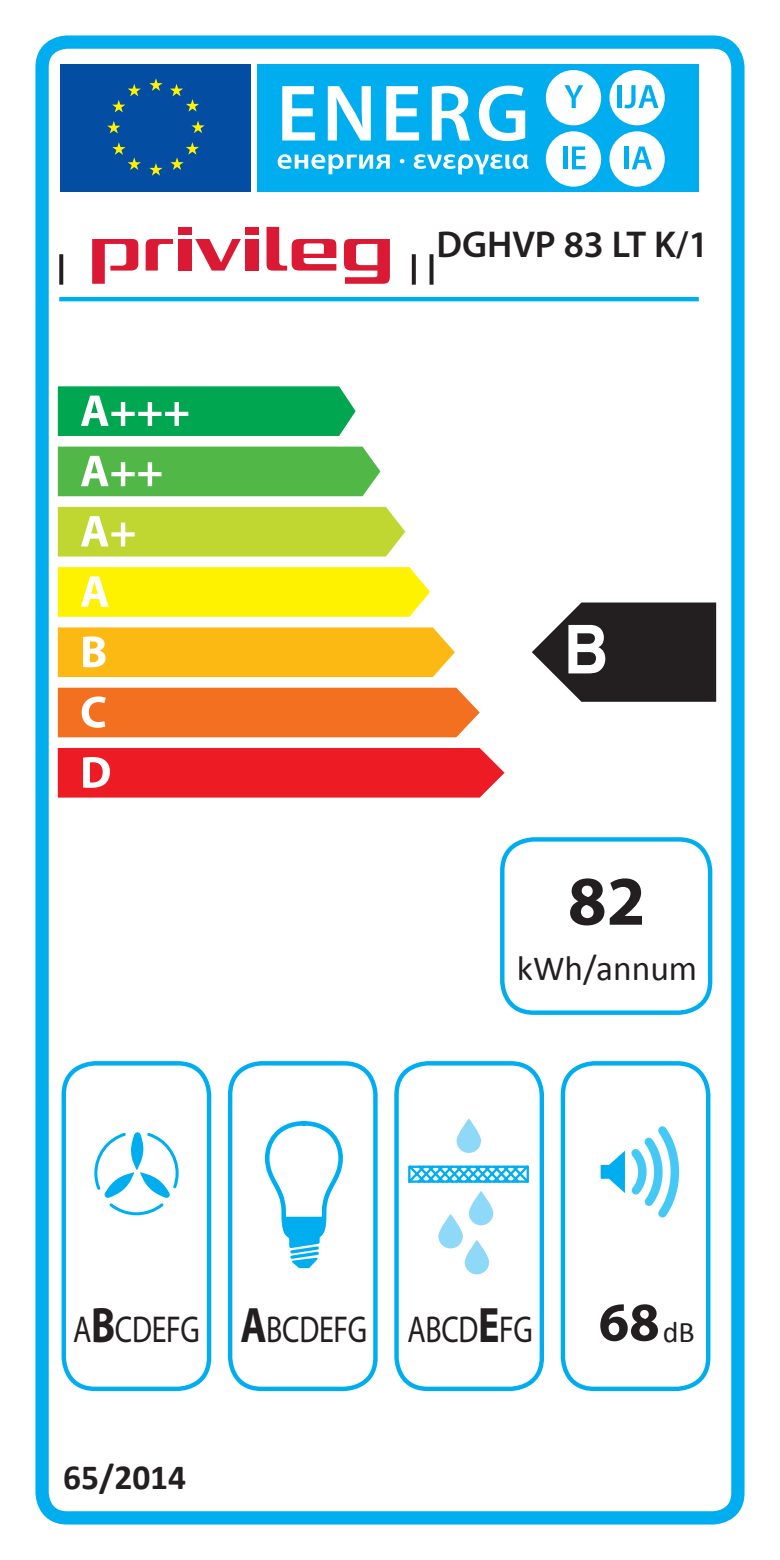
<style>
.page{position:relative;width:780px;height:1560px;background:#fff}
.page>*{position:absolute;margin:0;border:0;box-sizing:border-box;transform-origin:0 0}
.t1{font:700 70px "Myriad Pro";color:#231f20}
.t2{font:700 67.5px "Helvetica LT Std";color:#fff;scale:.92 1}
.t3{font:37.5px "Myriad Pro";letter-spacing:-.01em;color:#231f20;scale:.8 1}
.t4{font:600 37.5px "Myriad Pro";color:#231f20}
.t5{font:35.5px "Calibri";color:#231f20}
.t6{font:700 35.5px "Calibri";color:#231f20}
.t7{font:30px "Calibri";color:#231f20}
.t8{font:17.5px "Arial";color:#231f20}
.s1{font-weight:700;font-size:50px}
.s2{font-weight:700;font-size:55px}
</style>
<div class="page">
<div style="left:35px;top:35px;width:709px;height:1489px;border:13px solid #00aeef;border-radius:25px"></div>
<div style="left:60px;top:64px;width:191px;height:128px;background:#034ea2"></div>
<div style="left:257px;top:64px;width:441px;height:128px;background:#00aeef"></div>
<svg style="left:170px;top:84px;width:29px;height:28px"></svg>
<svg style="left:149px;top:78px;width:13px;height:13px"></svg>
<svg style="left:112px;top:84px;width:29px;height:28px"></svg>
<svg style="left:107px;top:121px;width:13px;height:12px"></svg>
<svg style="left:112px;top:142px;width:29px;height:28px"></svg>
<svg style="left:149px;top:163px;width:13px;height:13px"></svg>
<svg style="left:170px;top:142px;width:29px;height:28px"></svg>
<svg style="left:191px;top:121px;width:14px;height:12px"></svg>
<svg style="left:282px;top:86px;width:33px;height:54px"></svg>
<svg style="left:328px;top:86px;width:43px;height:54px"></svg>
<svg style="left:386px;top:86px;width:33px;height:54px"></svg>
<svg style="left:432px;top:86px;width:38px;height:54px"></svg>
<svg style="left:479px;top:86px;width:46px;height:55px"></svg>
<svg style="left:277px;top:154px;width:113px;height:20px"></svg>
<svg style="left:400px;top:159px;width:4px;height:4px"></svg>
<svg style="left:413px;top:154px;width:115px;height:20px"></svg>
<div style="left:546px;top:70px;width:55px;height:55px;background:#fff;border-radius:50%"></div>
<svg style="left:564px;top:85px;width:19px;height:23px"></svg>
<div style="left:609px;top:70px;width:55px;height:55px;background:#fff;border-radius:50%"></div>
<div style="left:546px;top:131px;width:55px;height:56px;background:#fff;border-radius:50%"></div>
<hr style="left:563px;top:146px;width:4px;height:23px;background:#00aeef">
<svg style="left:572px;top:146px;width:13px;height:23px"></svg>
<div style="left:609px;top:131px;width:55px;height:56px;background:#fff;border-radius:50%"></div>
<hr style="left:618px;top:85px;width:4px;height:23px;background:#00aeef">
<svg style="left:624px;top:85px;width:34px;height:23px"></svg>
<hr style="left:624px;top:146px;width:4px;height:23px;background:#00aeef">
<svg style="left:632px;top:146px;width:19px;height:23px"></svg>
<hr style="left:59px;top:297px;width:639px;height:4px;background:#00aeef">
<svg style="left:59px;top:254px;width:4px;height:31px"></svg>
<svg style="left:412px;top:254px;width:4px;height:31px"></svg>
<svg style="left:429px;top:254px;width:4px;height:31px"></svg>
<div style="left:62px;top:1060px;width:149px;height:330px;border:4px solid #00aeef;border-radius:31px"></div>
<div style="left:500px;top:837px;width:212px;height:177px;border:4px solid #00aeef;border-radius:31px"></div>
<div style="left:228px;top:1060px;width:149px;height:330px;border:4px solid #00aeef;border-radius:31px"></div>
<div style="left:394px;top:1060px;width:150px;height:330px;border:4px solid #00aeef;border-radius:31px"></div>
<div style="left:560px;top:1060px;width:150px;height:330px;border:4px solid #00aeef;border-radius:31px"></div>
<svg style="left:600px;top:1126px;width:79px;height:92px"></svg>
<svg style="left:456px;top:1118px;width:25px;height:34px"></svg>
<svg style="left:408px;top:1165px;width:121px;height:18px"></svg>
<hr style="left:526px;top:1166px;width:3px;height:15px;background:#00aeef">
<svg style="left:438px;top:1213px;width:25px;height:35px"></svg>
<svg style="left:469px;top:1190px;width:24px;height:35px"></svg>
<svg style="left:464px;top:1239px;width:25px;height:35px"></svg>
<svg style="left:94px;top:1132px;width:84px;height:83px"></svg>
<svg style="left:267px;top:1121px;width:76px;height:147px"></svg>
<svg style="left:57px;top:386px;width:424px;height:412px"></svg>
<svg style="left:58px;top:744px;width:447px;height:53px;background:#ef373e"></svg>
<svg style="left:58px;top:684px;width:423px;height:53px;background:#f4803a"></svg>
<svg style="left:58px;top:625px;width:422px;height:52px;background:#fdc336"></svg>
<svg style="left:58px;top:565px;width:394px;height:51px;background:#fff324"></svg>
<svg style="left:58px;top:506px;width:365px;height:50px;background:#c6db49"></svg>
<svg style="left:58px;top:446px;width:337px;height:51px;background:#69c161"></svg>
<svg style="left:58px;top:386px;width:308px;height:51px;background:#25b369"></svg>
<div style="left:245px;top:227px;width:13px;height:7px;background:#da1935"></div>
<div style="left:178px;top:227px;width:13px;height:7px;background:#da1935"></div>
<svg style="left:195px;top:239px;width:46px;height:31px"></svg>
<div style="left:245px;top:239px;width:13px;height:31px;background:#da1935"></div>
<div style="left:178px;top:239px;width:13px;height:31px;background:#da1935"></div>
<svg style="left:344px;top:239px;width:46px;height:45px"></svg>
<svg style="left:92px;top:239px;width:46px;height:45px"></svg>
<svg style="left:146px;top:239px;width:27px;height:31px"></svg>
<svg style="left:266px;top:227px;width:70px;height:44px"></svg>
<svg style="left:532px;top:602px;width:184px;height:99px;background:#423f40"></svg>
<p class="t4" style="left:436px;top:224px;width:273px">DGHVP 83 LT K/1</p>
<h2 class="t2" style="left:563px;top:608px;width:50px">B</h2>
<h1 class="t1" style="left:567px;top:855px;width:79px">82</h1>
<p class="t5" style="left:517px;top:945px;width:182px">kWh/annum</p>
<p class="t3" style="left:73px;top:1308px;width:734px">A<span class="s1">B</span>CDEFG <span class="s1">A</span>BCDEFG ABCD<span class="s1">E</span>FG <span class="s2">68</span></p>
<p class="t7" style="left:662px;top:1312px;width:34px">dB</p>
<p class="t6" style="left:63px;top:1454px;width:124px">65/2014</p>
<p class="t8" style="left:57px;top:1467px;width:84px">2010/1059</p>
</div>
